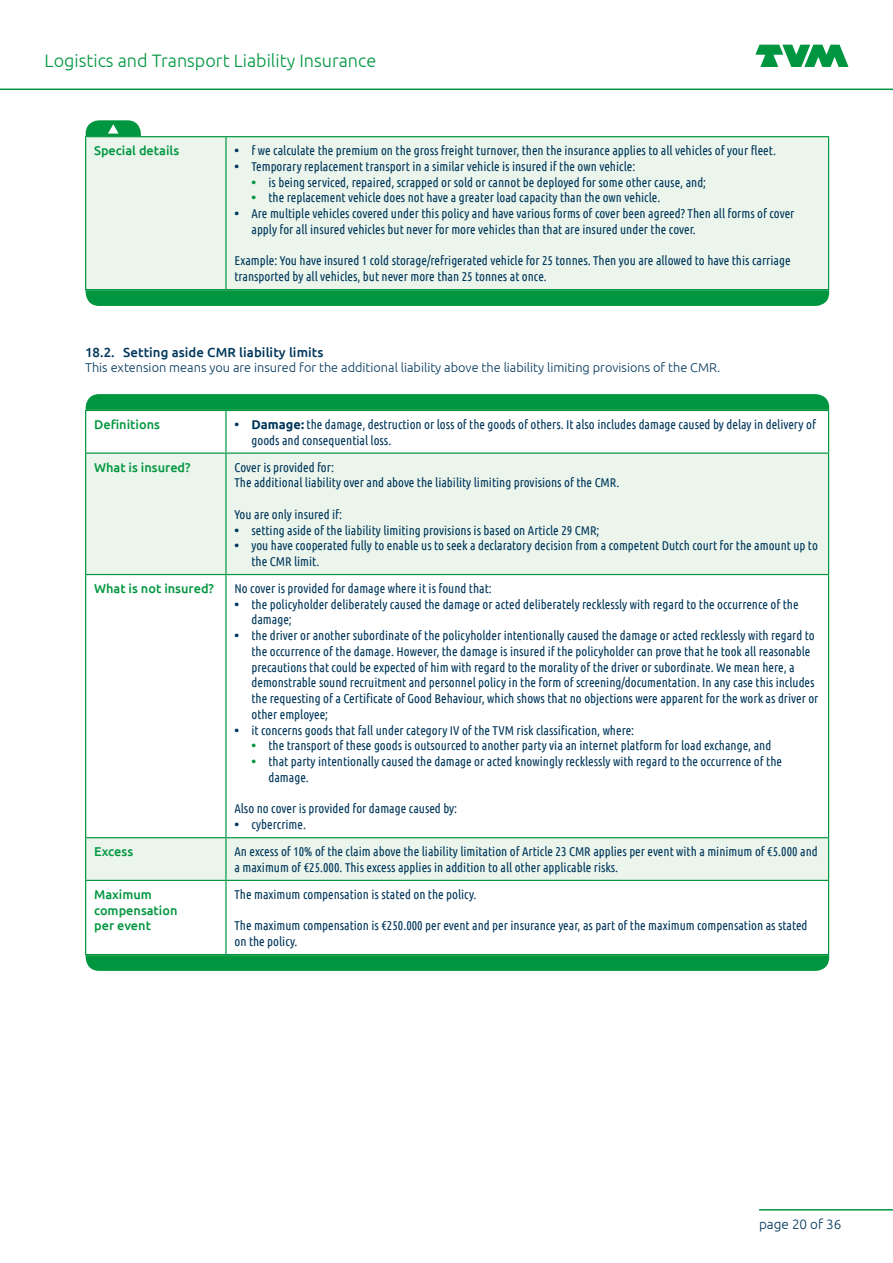
<style>
.page{position:relative;width:893px;height:1263px;background:#fff}
.page>*{position:absolute;margin:0;border:0;box-sizing:border-box;transform-origin:0 0}
.t1{font:300 18px "Ubuntu";color:#00963f}
.t2{font:300 13.5px "Ubuntu";color:#00375b}
.Bodykopje_bl_-_16{font:500 13.2px "Ubuntu";letter-spacing:.005em;color:#00375b}
.tabel-tekst_8_5pt_blauw{font:12.75px/15.8px "Ubuntu Condensed";color:#00375b}
.body-tekst_8_5pt_blauw{font:300 12.75px "Ubuntu";color:#00375b}
.T_Body_vraag_-_24{font:500 12.75px/15.8px "Ubuntu";color:#00963f}
.s1{font-family:"Ubuntu";font-weight:700}
.s2{font-family:"Ubuntu";font-weight:700;color:#00963f}
</style>
<div class="page">
<svg style="left:756px;top:45px;width:92px;height:22px"></svg>
<hr style="left:0;top:89px;width:893px;height:1px;background:#00963f">
<hr style="left:759px;top:1209px;width:134px;height:1px;background:#00963f">
<div style="left:86px;top:137px;width:742px;height:152px;background:#ebf5ec"></div>
<hr style="left:85px;top:137px;width:1px;height:152px;background:#00963f">
<hr style="left:225px;top:137px;width:2px;height:152px;background:#00963f">
<hr style="left:828px;top:137px;width:1px;height:152px;background:#00963f">
<hr style="left:85px;top:136px;width:141px;height:1px;background:#00963f">
<hr style="left:226px;top:136px;width:603px;height:1px;background:#00963f">
<hr style="left:85px;top:289px;width:141px;height:1px;background:#00963f">
<hr style="left:226px;top:289px;width:603px;height:1px;background:#00963f">
<svg style="left:86px;top:120px;width:55px;height:16px"></svg>
<svg style="left:86px;top:290px;width:743px;height:16px;background:#049742"></svg>
<svg style="left:86px;top:454px;width:742px;height:426px"></svg>
<hr style="left:85px;top:410px;width:141px;height:1px;background:#00963f">
<hr style="left:85px;top:411px;width:1px;height:41px;background:#00963f">
<hr style="left:226px;top:410px;width:603px;height:1px;background:#00963f">
<hr style="left:225px;top:411px;width:2px;height:41px;background:#00963f">
<hr style="left:828px;top:411px;width:1px;height:41px;background:#00963f">
<hr style="left:85px;top:454px;width:1px;height:120px;background:#00963f">
<hr style="left:225px;top:454px;width:2px;height:120px;background:#00963f">
<hr style="left:828px;top:454px;width:1px;height:120px;background:#00963f">
<hr style="left:225px;top:575px;width:2px;height:262px;background:#00963f">
<hr style="left:225px;top:838px;width:2px;height:42px;background:#00963f">
<hr style="left:225px;top:881px;width:2px;height:73px;background:#00963f">
<hr style="left:85px;top:452px;width:141px;height:2px;background:#00963f">
<hr style="left:226px;top:452px;width:603px;height:2px;background:#00963f">
<hr style="left:85px;top:574px;width:141px;height:1px;background:#00963f">
<hr style="left:85px;top:575px;width:1px;height:262px;background:#00963f">
<hr style="left:226px;top:574px;width:603px;height:1px;background:#00963f">
<hr style="left:828px;top:575px;width:1px;height:262px;background:#00963f">
<hr style="left:85px;top:837px;width:141px;height:1px;background:#00963f">
<hr style="left:85px;top:838px;width:1px;height:42px;background:#00963f">
<hr style="left:226px;top:837px;width:603px;height:1px;background:#00963f">
<hr style="left:828px;top:838px;width:1px;height:42px;background:#00963f">
<hr style="left:85px;top:880px;width:141px;height:1px;background:#00963f">
<hr style="left:85px;top:881px;width:1px;height:73px;background:#00963f">
<hr style="left:226px;top:880px;width:603px;height:1px;background:#00963f">
<hr style="left:828px;top:881px;width:1px;height:73px;background:#00963f">
<hr style="left:85px;top:954px;width:141px;height:1px;background:#00963f">
<hr style="left:226px;top:954px;width:603px;height:1px;background:#00963f">
<svg style="left:86px;top:394px;width:743px;height:16px;background:#059842"></svg>
<svg style="left:86px;top:955px;width:743px;height:16px;background:#049742"></svg>
<h1 class="t1" style="left:45px;top:50px;width:333px">Logistics and Transport Liability Insurance</h1>
<p class="T_Body_vraag_-_24" style="left:94px;top:142px;width:87px">Special details</p>
<p class="tabel-tekst_8_5pt_blauw" style="left:234px;top:142px;width:543px"><span class="s1">•</span> f we calculate the premium on the gross freight turnover, then the insurance applies to all vehicles of your fleet.</p>
<p class="tabel-tekst_8_5pt_blauw" style="left:234px;top:158px;width:402px"><span class="s1">•</span> Temporary replacement transport in a similar vehicle is insured if the own vehicle:</p>
<p class="tabel-tekst_8_5pt_blauw" style="left:251px;top:174px;width:456px"><span class="s2">•</span> is being serviced, repaired, scrapped or sold or cannot be deployed for some other cause, and;</p>
<p class="tabel-tekst_8_5pt_blauw" style="left:251px;top:189px;width:410px"><span class="s2">•</span> the replacement vehicle does not have a greater load capacity than the own vehicle.</p>
<p class="tabel-tekst_8_5pt_blauw" style="left:251px;top:205px;width:544px;text-indent:-17px"><span class="s1">•</span> Are multiple vehicles covered under this policy and have various forms of cover been agreed? Then all forms of cover apply for all insured vehicles but never for more vehicles than that are insured under the cover.</p>
<p class="tabel-tekst_8_5pt_blauw" style="left:234px;top:252px;width:558px">Example: You have insured 1 cold storage/refrigerated vehicle for 25 tonnes. Then you are allowed to have this carriage transported by all vehicles, but never more than 25 tonnes at once.</p>
<p class="Bodykopje_bl_-_16" style="left:85px;top:344px;width:240px">18.2. Setting aside CMR liability limits</p>
<p class="body-tekst_8_5pt_blauw" style="left:85px;top:360px;width:637px">This extension means you are insured for the additional liability above the liability limiting provisions of the CMR.</p>
<p class="T_Body_vraag_-_24" style="left:94px;top:416px;width:67px">Definitions</p>
<p class="tabel-tekst_8_5pt_blauw" style="left:251px;top:416px;width:566px;text-indent:-17px"><span class="s1">• Damage:</span> the damage, destruction or loss of the goods of others. It also includes damage caused by delay in delivery of goods and consequential loss.</p>
<p class="T_Body_vraag_-_24" style="left:94px;top:459px;width:98px">What is insured?</p>
<p class="tabel-tekst_8_5pt_blauw" style="left:234px;top:459px;width:101px">Cover is provided for:</p>
<p class="tabel-tekst_8_5pt_blauw" style="left:234px;top:474px;width:387px">The additional liability over and above the liability limiting provisions of the CMR.</p>
<p class="tabel-tekst_8_5pt_blauw" style="left:234px;top:506px;width:109px">You are only insured if:</p>
<p class="tabel-tekst_8_5pt_blauw" style="left:234px;top:522px;width:367px"><span class="s1">•</span> setting aside of the liability limiting provisions is based on Article 29 CMR;</p>
<p class="tabel-tekst_8_5pt_blauw" style="left:251px;top:537px;width:568px;text-indent:-17px"><span class="s1">•</span> you have cooperated fully to enable us to seek a declaratory decision from a competent Dutch court for the amount up to the CMR limit.</p>
<p class="T_Body_vraag_-_24" style="left:94px;top:580px;width:121px">What is not insured?</p>
<p class="tabel-tekst_8_5pt_blauw" style="left:234px;top:580px;width:259px">No cover is provided for damage where it is found that:</p>
<p class="tabel-tekst_8_5pt_blauw" style="left:251px;top:596px;width:549px;text-indent:-17px"><span class="s1">•</span> the policyholder deliberately caused the damage or acted deliberately recklessly with regard to the occurrence of the damage;</p>
<p class="tabel-tekst_8_5pt_blauw" style="left:251px;top:627px;width:568px;text-indent:-17px"><span class="s1">•</span> the driver or another subordinate of the policyholder intentionally caused the damage or acted recklessly with regard to the occurrence of the damage. However, the damage is insured if the policyholder can prove that he took all reasonable precautions that could be expected of him with regard to the morality of the driver or subordinate. We mean here, a demonstrable sound recruitment and personnel policy in the form of screening/documentation. In any case this includes the requesting of a Certificate of Good Behaviour, which shows that no objections were apparent for the work as driver or other employee;</p>
<p class="tabel-tekst_8_5pt_blauw" style="left:234px;top:722px;width:401px"><span class="s1">•</span> it concerns goods that fall under category IV of the TVM risk classification, where:</p>
<p class="tabel-tekst_8_5pt_blauw" style="left:251px;top:738px;width:521px"><span class="s2">•</span> the transport of these goods is outsourced to another party via an internet platform for load exchange, and</p>
<p class="tabel-tekst_8_5pt_blauw" style="left:268px;top:753px;width:515px;text-indent:-17px"><span class="s2">•</span> that party intentionally caused the damage or acted knowingly recklessly with regard to the occurrence of the damage.</p>
<p class="tabel-tekst_8_5pt_blauw" style="left:234px;top:801px;width:224px">Also no cover is provided for damage caused by:</p>
<p class="tabel-tekst_8_5pt_blauw" style="left:234px;top:816px;width:73px"><span class="s1">•</span> cybercrime.</p>
<p class="T_Body_vraag_-_24" style="left:94px;top:843px;width:41px">Excess</p>
<p class="tabel-tekst_8_5pt_blauw" style="left:234px;top:843px;width:585px">An excess of 10% of the claim above the liability limitation of Article 23 CMR applies per event with a minimum of €5.000 and a maximum of €25.000. This excess applies in addition to all other applicable risks.</p>
<p class="T_Body_vraag_-_24" style="left:94px;top:886px;width:85px">Maximum compensation per event</p>
<p class="tabel-tekst_8_5pt_blauw" style="left:234px;top:886px;width:244px">The maximum compensation is stated on the policy.</p>
<p class="tabel-tekst_8_5pt_blauw" style="left:234px;top:917px;width:575px">The maximum compensation is €250.000 per event and per insurance year, as part of the maximum compensation as stated on the policy.</p>
<p class="t2" style="left:759px;top:1216px;width:84px">page 20 of 36</p>
</div>
